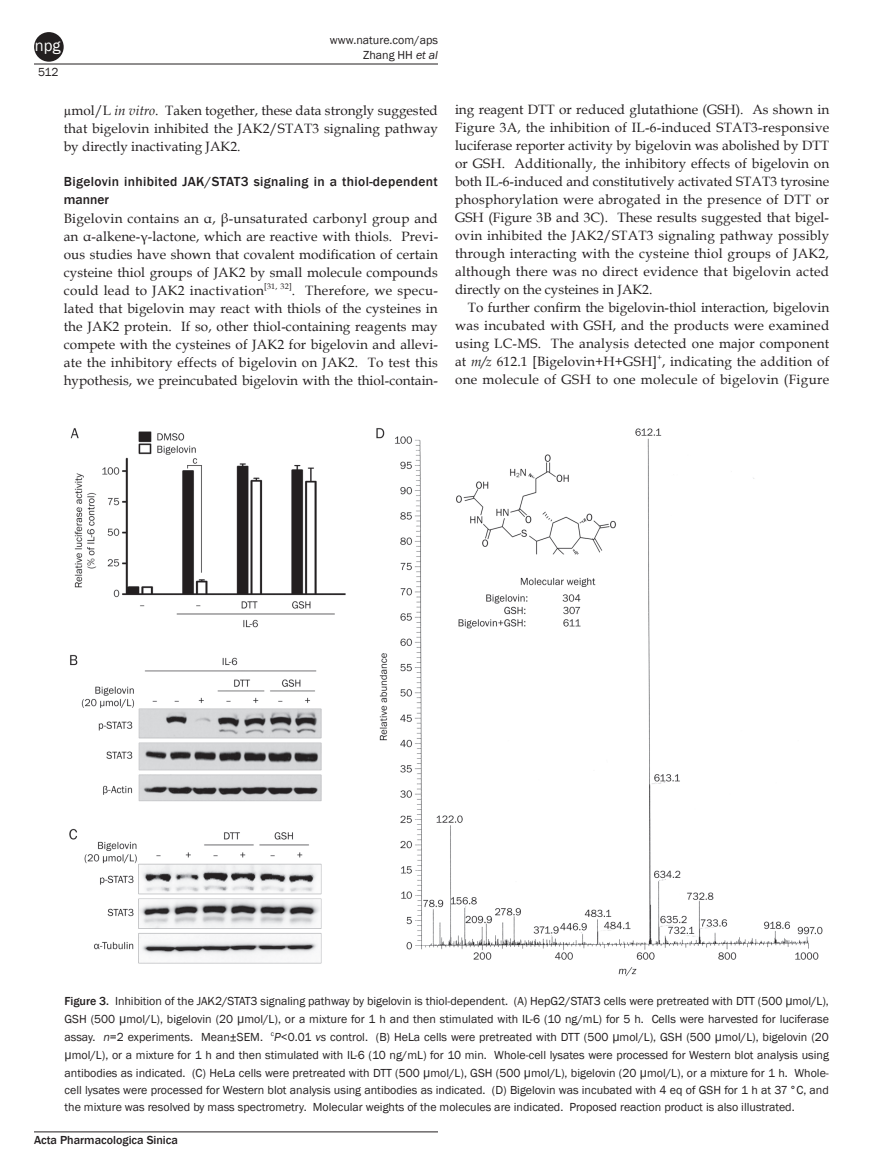
<style>
.page{position:relative;width:893px;height:1170px;background:#fff}
.page>*{position:absolute;margin:0;border:0;box-sizing:border-box;transform-origin:0 0}
.t1{font:16.5px "Franklin Gothic";color:#fff}
.t2{font:13.5px/18px "Book Antiqua";color:#231f20;text-align:justify}
.t3{font:500 13.5px/18px "Franklin Gothic";letter-spacing:.025em;color:#231f20}
.t4{font:12px/17.5px "Franklin Gothic";color:#231f20;text-align:right}
.t5{font:500 12px "Franklin Gothic";color:#231f20}
.s1{font-style:italic}
.s2{font-weight:500}
.s3{font-size:13.5px}
</style>
<div class="page">
<hr style="left:34px;top:64px;width:404px;height:1px;background:#231f20">
<hr style="left:34px;top:1131px;width:404px;height:1px;background:#231f20">
<div style="left:34px;top:32px;width:30px;height:30px;background:#231f20;border-radius:50%"></div>
<img style="left:69px;top:428px;width:754px;height:548px">
<p class="t1" style="left:35px;top:35px;width:27px">npg</p>
<p class="t4" style="left:38px;top:63px;width:22px">512</p>
<p class="t4" style="left:330px;top:32px;width:110px;line-height:15px">www.nature.com/aps<br>Zhang HH <span class="s1">et al</span></p>
<p class="t2" style="left:64px;top:101px;width:376px">µmol/L <span class="s1">in vitro</span>. Taken together, these data strongly suggested that bigelovin inhibited the JAK2/STAT3 signaling pathway by directly inactivating JAK2.</p>
<p class="t3" style="left:64px;top:173px;width:376px">Bigelovin inhibited JAK/STAT3 signaling in a thiol-dependent manner</p>
<p class="t2" style="left:64px;top:209px;width:376px">Bigelovin contains an α, β-unsaturated carbonyl group and an α-alkene-γ-lactone, which are reactive with thiols. Previ&shy;ous studies have shown that covalent modification of certain cysteine thiol groups of JAK2 by small molecule compounds could lead to JAK2 inactivation<sup>[31,</sup> <sup>32]</sup>. Therefore, we specu&shy;lated that bigelovin may react with thiols of the cysteines in the JAK2 protein. If so, other thiol-containing reagents may compete with the cysteines of JAK2 for bigelovin and allevi&shy;ate the inhibitory effects of bigelovin on JAK2. To test this hypothesis, we preincubated bigelovin with the thiol-contain-</p>
<p class="t2" style="left:455px;top:100px;width:376px">ing reagent DTT or reduced glutathione (GSH). As shown in Figure 3A, the inhibition of IL-6-induced STAT3-responsive luciferase reporter activity by bigelovin was abolished by DTT or GSH. Additionally, the inhibitory effects of bigelovin on both IL-6-induced and constitutively activated STAT3 tyrosine phosphorylation were abrogated in the presence of DTT or GSH (Figure 3B and 3C). These results suggested that bigel&shy;ovin inhibited the JAK2/STAT3 signaling pathway possibly through interacting with the cysteine thiol groups of JAK2, although there was no direct evidence that bigelovin acted directly on the cysteines in JAK2.</p>
<p class="t2" style="left:455px;top:297px;width:376px;text-indent:13px">To further confirm the bigelovin-thiol interaction, bigelovin was incubated with GSH, and the products were examined using LC-MS. The analysis detected one major component at <span class="s1">m/z</span> 612.1 [Bigelovin+H+GSH]<sup>+</sup>, indicating the addition of one molecule of GSH to one molecule of bigelovin (Figure</p>
<p class="t4" style="left:64px;top:992px;width:766px;text-align:justify"><span class="s2">Figure 3.</span> Inhibition of the JAK2/STAT3 signaling pathway by bigelovin is thiol-dependent. (A) HepG2/STAT3 cells were pretreated with DTT (500 <span class="s3">µ</span>mol/L), GSH (500 <span class="s3">µ</span>mol/L), bigelovin (20 <span class="s3">µ</span>mol/L), or a mixture for 1 h and then stimulated with IL-6 (10 ng/mL) for 5 h. Cells were harvested for luciferase assay. <span class="s1">n</span>=2 experiments. Mean±SEM. <sup>c</sup><span class="s1">P</span>&lt;0.01 <span class="s1">vs</span> control. (B) HeLa cells were pretreated with DTT (500 <span class="s3">µ</span>mol/L), GSH (500 <span class="s3">µ</span>mol/L), bigelovin (20 <span class="s3">µ</span>mol/L), or a mixture for 1 h and then stimulated with IL-6 (10 ng/mL) for 10 min. Whole-cell lysates were processed for Western blot analysis using antibodies as indicated. (C) HeLa cells were pretreated with DTT (500 <span class="s3">µ</span>mol/L), GSH (500 <span class="s3">µ</span>mol/L), bigelovin (20 <span class="s3">µ</span>mol/L), or a mixture for 1 h. Whole&shy;cell lysates were processed for Western blot analysis using antibodies as indicated. (D) Bigelovin was incubated with 4 eq of GSH for 1 h at 37°C, and the mixture was resolved by mass spectrometry. Molecular weights of the molecules are indicated. Proposed reaction product is also illustrated.</p>
<p class="t5" style="left:34px;top:1132px;width:145px">Acta Pharmacologica Sinica</p>
</div>
